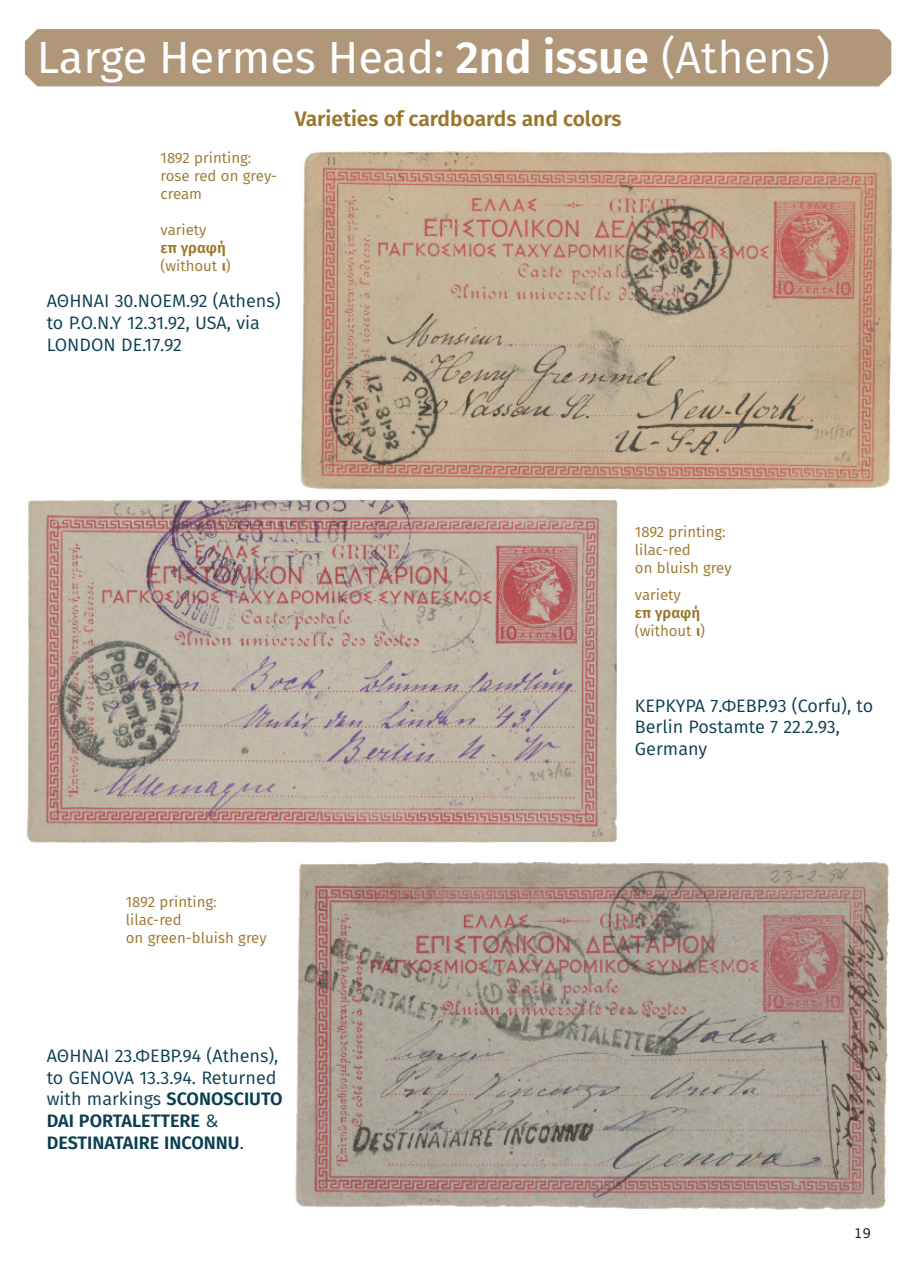
<style>
.page{position:relative;width:914px;height:1263px;background:#fff}
.page>*{position:absolute;margin:0;border:0;box-sizing:border-box;transform-origin:0 0}
.t1{font:45px "Fira Sans";color:#fff}
.t2{font:600 21px "Fira Sans";color:#9b762b}
.t3{font:18px/21.6px "Fira Sans";color:#0a3e50}
.t4{font:15px/18px "Fira Sans";color:#9b762b}
.t5{font:13.5px "Lucida Grande";color:#231f20}
.s1{font-weight:600}
.s2{font-style:inherit}
</style>
<div class="page">
<div style="left:24px;top:29px;width:868px;height:58px;background:#b0977a"></div>
<img style="left:300px;top:151px;width:592px;height:339px">
<img style="left:27px;top:499px;width:591px;height:344px">
<img style="left:295px;top:862px;width:594px;height:348px">
<h1 class="t1" style="left:37px;top:39px;width:794px">Large Hermes Head: <span class="s1">2nd issue</span> <span class="s2">(Athens)</span></h1>
<p class="t2" style="left:295px;top:110px;width:328px">Varieties of cardboards and colors</p>
<p class="t4" style="left:161px;top:150px;width:118px">1892 printing: rose red on grey&shy;cream</p>
<p class="t4" style="left:161px;top:222px;width:47px">variety</p>
<p class="t4" style="left:161px;top:240px;width:72px"><span class="s1">επ γραφή </span>(without <span class="s1">ι</span>)</p>
<p class="t3" style="left:47px;top:292px;width:235px">ΑΘΗΝΑΙ 30.ΝΟΕΜ.92 (Athens) to P.O.N.Y 12.31.92, USA, via<br>LONDON DE.17.92</p>
<p class="t4" style="left:635px;top:524px;width:98px">1892 printing: lilac-red<br>on bluish grey</p>
<p class="t4" style="left:635px;top:586px;width:47px">variety</p>
<p class="t4" style="left:635px;top:604px;width:72px"><span class="s1">επ γραφή </span>(without <span class="s1">ι</span>)</p>
<p class="t4" style="left:126px;top:894px;width:142px">1892 printing: lilac-red<br>on green-bluish grey</p>
<p class="t3" style="left:47px;top:1047px;width:237px">ΑΘΗΝΑΙ 23.ΦΕΒΡ.94 (Athens), to GENOVA 13.3.94. Returned with markings <span class="s1">SCONOSCIUTO<br>DAI PORTALETTERE</span> &amp;<br><span class="s1">DESTINATAIRE INCONNU</span>.</p>
<p class="t3" style="left:635px;top:696px;width:240px">ΚΕΡΚΥΡΑ 7.ΦΕΒΡ.93 (Corfu), to<br>Berlin Postamte 7 22.2.93,<br>Germany</p>
<p class="t5" style="left:853px;top:1225px;width:19px">19</p>
</div>
